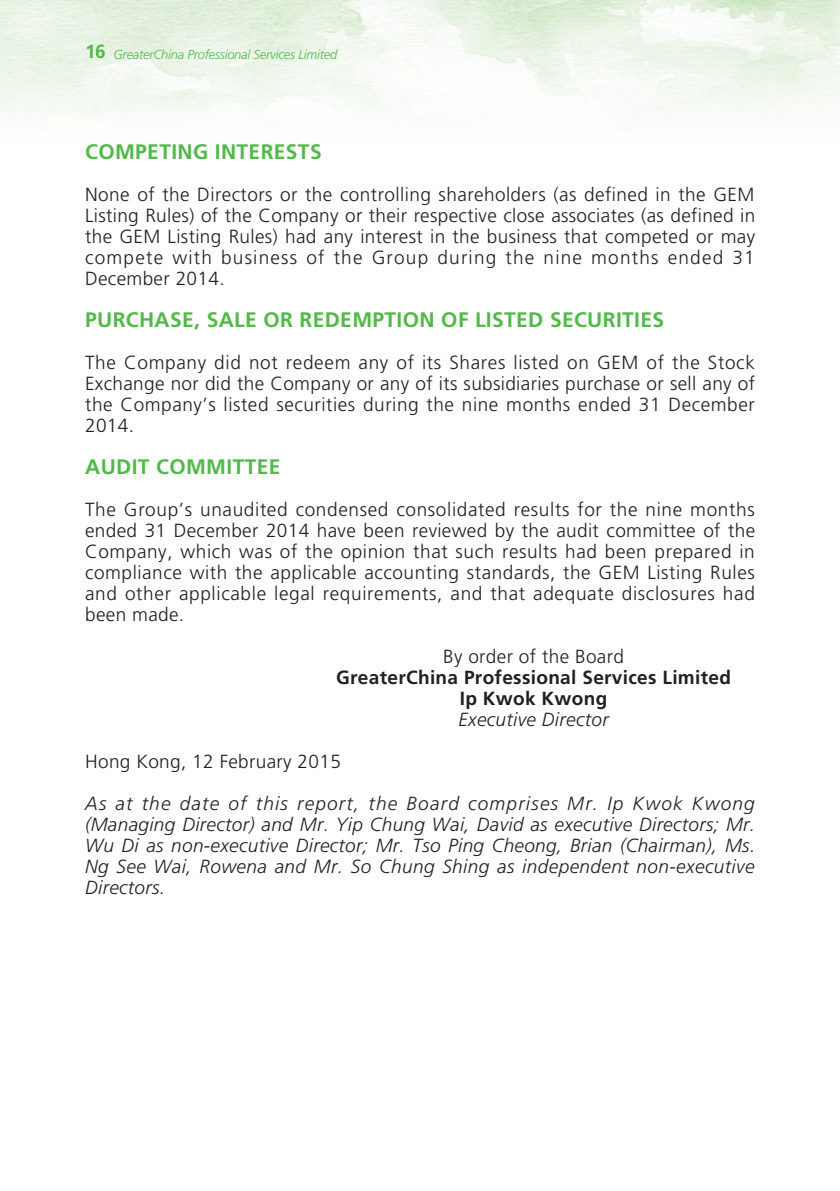
<style>
.page{position:relative;width:840px;height:1191px;background:#fff}
.page>*{position:absolute;margin:0;border:0;box-sizing:border-box;transform-origin:0 0}
.t1{font:700 21px "Frutiger LT Std";letter-spacing:.015em;color:#51b948}
.t2{font:300 19px/21px "Frutiger LT Std";letter-spacing:.03em;color:#231f20;text-align:justify}
.t3{font:italic 300 19px/21px "Frutiger LT Std";letter-spacing:.02em;color:#231f20;text-align:justify}
.t4{font:700 19px/21px "Frutiger LT Std";letter-spacing:.015em;color:#231f20;text-align:center}
.t5{font:italic 300 13px "Frutiger LT Std";letter-spacing:-.02em;color:#51b948}
.s1{font-weight:700;font-style:normal;font-size:19px}
</style>
<div class="page">
<img style="left:0;top:0;width:840px;height:120px">
<p class="t5" style="left:85px;top:47px;width:253px"><span class="s1">16</span> GreaterChina Professional Services Limited</p>
<p class="t1" style="left:85px;top:140px;width:238px">COMPETING INTERESTS</p>
<p class="t2" style="left:85px;top:184px;width:671px">None of the Directors or the controlling shareholders (as defined in the GEM Listing Rules) of the Company or their respective close associates (as defined in the GEM Listing Rules) had any interest in the business that competed or may compete with business of the Group during the nine months ended 31<br>December 2014.</p>
<p class="t1" style="left:85px;top:308px;width:580px">PURCHASE, SALE OR REDEMPTION OF LISTED SECURITIES</p>
<p class="t2" style="left:85px;top:352px;width:671px">The Company did not redeem any of its Shares listed on GEM of the Stock Exchange nor did the Company or any of its subsidiaries purchase or sell any of the Company’s listed securities during the nine months ended 31 December 2014.</p>
<p class="t1" style="left:85px;top:455px;width:197px">AUDIT COMMITTEE</p>
<p class="t2" style="left:85px;top:499px;width:671px">The Group’s unaudited condensed consolidated results for the nine months ended 31 December 2014 have been reviewed by the audit committee of the Company, which was of the opinion that such results had been prepared in compliance with the applicable accounting standards, the GEM Listing Rules and other applicable legal requirements, and that adequate disclosures had been made.</p>
<p class="t2" style="left:443px;top:646px;width:182px">By order of the Board</p>
<p class="t4" style="left:336px;top:667px;width:396px">GreaterChina Professional Services Limited<br>Ip Kwok Kwong</p>
<p class="t3" style="left:458px;top:709px;width:152px">Executive Director</p>
<p class="t2" style="left:85px;top:751px;width:257px">Hong Kong, 12 February 2015</p>
<p class="t3" style="left:85px;top:793px;width:671px">As at the date of this report, the Board comprises Mr. Ip Kwok Kwong (Managing Director) and Mr. Yip Chung Wai, David as executive Directors; Mr.<br>Wu Di as non-executive Director; Mr. Tso Ping Cheong, Brian (Chairman), Ms.<br>Ng See Wai, Rowena and Mr. So Chung Shing as independent non-executive Directors.</p>
</div>
